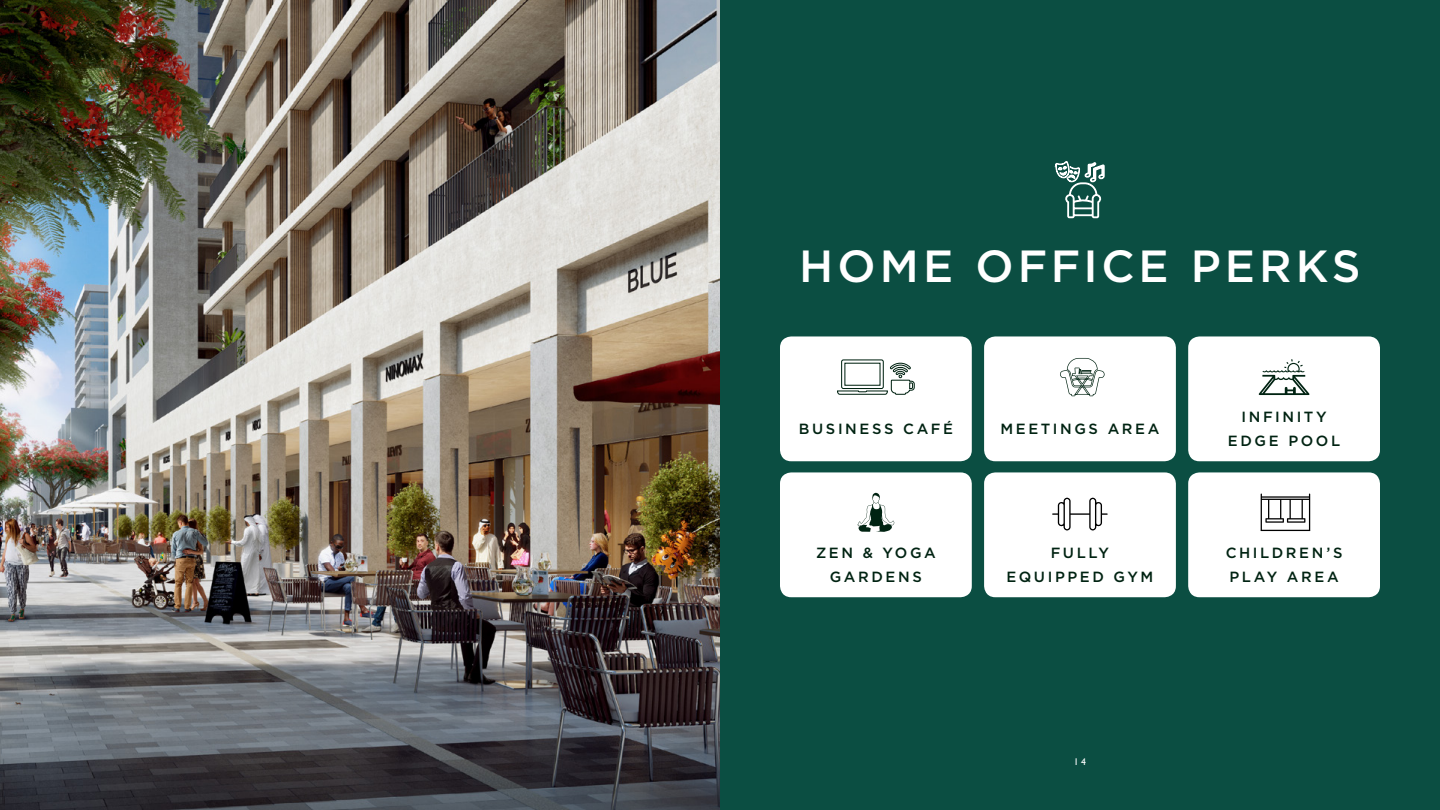
<style>
.page{position:relative;width:1440px;height:810px;background:#0b4e42}
.page>*{position:absolute;margin:0;border:0;box-sizing:border-box;transform-origin:0 0}
.t1{font:500 45px "Gotham";letter-spacing:.085em;color:#fff}
.t2{font:500 14.77px/24.6px "Gotham";letter-spacing:.175em;color:#002312;text-align:center}
.t3{font:9.75px "Gill Sans";color:#fff}
</style>
<div class="page">
<img style="left:0;top:0;width:720px;height:810px">
<svg style="left:1054px;top:161px;width:51px;height:58px"></svg>
<div style="left:1188px;top:472px;width:192px;height:125px;background:#fff;border-radius:11px"></div>
<div style="left:780px;top:472px;width:192px;height:125px;background:#fff;border-radius:11px"></div>
<div style="left:780px;top:336px;width:192px;height:125px;background:#fff;border-radius:11px"></div>
<div style="left:984px;top:336px;width:192px;height:125px;background:#fff;border-radius:11px"></div>
<div style="left:984px;top:472px;width:192px;height:125px;background:#fff;border-radius:11px"></div>
<div style="left:1188px;top:336px;width:192px;height:125px;background:#fff;border-radius:11px"></div>
<svg style="left:1259px;top:359px;width:50px;height:36px"></svg>
<svg style="left:837px;top:359px;width:78px;height:36px"></svg>
<svg style="left:1060px;top:358px;width:45px;height:38px"></svg>
<svg style="left:857px;top:493px;width:38px;height:39px"></svg>
<svg style="left:1052px;top:497px;width:56px;height:34px"></svg>
<svg style="left:1260px;top:494px;width:50px;height:37px"></svg>
<h1 class="t1" style="left:799px;top:237px;width:563px">HOME OFFICE PERKS</h1>
<p class="t2" style="left:799px;top:416px;width:155px">BUSINESS CAFÉ</p>
<p class="t2" style="left:816px;top:540px;width:121px">ZEN &amp; YOGA<br>GARDENS</p>
<p class="t2" style="left:1000px;top:416px;width:161px">MEETINGS AREA</p>
<p class="t2" style="left:1006px;top:540px;width:149px">FULLY<br>EQUIPPED GYM</p>
<p class="t2" style="left:1228px;top:404px;width:114px">INFINITY<br>EDGE POOL</p>
<p class="t2" style="left:1226px;top:540px;width:118px;text-align:left">CHILDREN’S<br>PLAY AREA</p>
<p class="t3" style="left:1074px;top:756px;width:14px">14</p>
</div>
